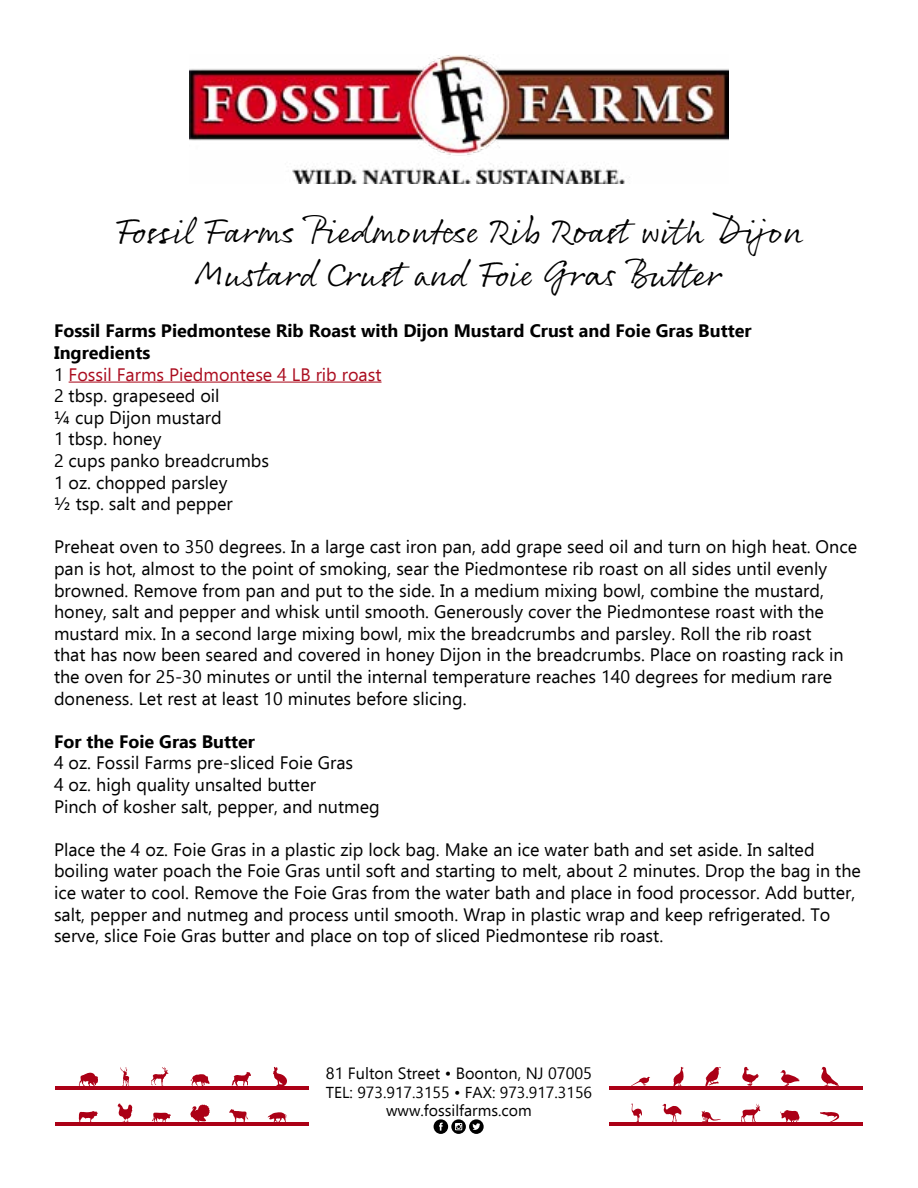
<style>
.page{position:relative;width:918px;height:1188px;background:#fff}
.page>*{position:absolute;margin:0;border:0;box-sizing:border-box;transform-origin:0 0}
.t1{font:36px/43.2px "Rollerscript Smooth";color:#000;text-align:center}
.t2{font:18px/21.6px "Ebrima";color:#000}
.t3{font:700 18px "Ebrima";color:#000}
.t4{font:16.35px "Ebrima";color:#000}
.t5{font:15.9px "Ebrima";color:#000}
.s1{font-weight:700}
.s2{color:#ab0d1f}
</style>
<div class="page">
<img style="left:189px;top:55px;width:540px;height:129px">
<hr style="left:609px;top:1086px;width:254px;height:3px;background:#ab0016">
<svg style="left:631px;top:1077px;width:19px;height:9px"></svg>
<svg style="left:821px;top:1067px;width:18px;height:19px"></svg>
<svg style="left:742px;top:1067px;width:17px;height:19px"></svg>
<svg style="left:705px;top:1067px;width:16px;height:19px"></svg>
<svg style="left:673px;top:1067px;width:11px;height:19px"></svg>
<svg style="left:780px;top:1070px;width:20px;height:16px"></svg>
<hr style="left:609px;top:1123px;width:254px;height:3px;background:#ab0016">
<svg style="left:741px;top:1104px;width:19px;height:19px"></svg>
<svg style="left:701px;top:1110px;width:20px;height:13px"></svg>
<svg style="left:780px;top:1110px;width:20px;height:13px"></svg>
<svg style="left:820px;top:1112px;width:19px;height:11px"></svg>
<svg style="left:631px;top:1104px;width:11px;height:19px"></svg>
<svg style="left:662px;top:1104px;width:20px;height:19px"></svg>
<hr style="left:55px;top:1123px;width:254px;height:3px;background:#ab0016">
<svg style="left:190px;top:1104px;width:20px;height:19px"></svg>
<svg style="left:118px;top:1103px;width:14px;height:20px"></svg>
<svg style="left:268px;top:1112px;width:19px;height:11px"></svg>
<svg style="left:229px;top:1109px;width:19px;height:14px"></svg>
<svg style="left:79px;top:1111px;width:19px;height:12px"></svg>
<svg style="left:152px;top:1113px;width:19px;height:10px"></svg>
<hr style="left:55px;top:1086px;width:254px;height:3px;background:#ab0016">
<svg style="left:151px;top:1067px;width:17px;height:19px"></svg>
<svg style="left:79px;top:1073px;width:19px;height:13px"></svg>
<svg style="left:120px;top:1067px;width:9px;height:19px"></svg>
<svg style="left:273px;top:1067px;width:14px;height:19px"></svg>
<svg style="left:232px;top:1072px;width:19px;height:14px"></svg>
<svg style="left:191px;top:1074px;width:19px;height:12px"></svg>
<svg style="left:434px;top:1119px;width:50px;height:15px"></svg>
<hr style="left:69px;top:382px;width:313px;height:1px;background:#ab0d1f">
<h1 class="t1" style="left:115px;top:208px;width:690px">Fossil Farms Piedmontese Rib Roast with Dijon<br>Mustard Crust and Foie Gras Butter</h1>
<p class="t2" style="left:54px;top:320px;width:699px"><span class="s1">Fossil Farms Piedmontese Rib Roast with Dijon Mustard Crust and Foie Gras Butter<br>Ingredients<br></span>1 <span class="s2">Fossil Farms Piedmontese 4 LB rib roast<br></span>2 tbsp. grapeseed oil<br>¼ cup Dijon mustard<br>1 tbsp. honey<br>2 cups panko breadcrumbs<br>1 oz. chopped parsley<br>½ tsp. salt and pepper</p>
<p class="t2" style="left:54px;top:536px;width:805px">Preheat oven to 350 degrees. In a large cast iron pan, add grape seed oil and turn on high heat. Once pan is hot, almost to the point of smoking, sear the Piedmontese rib roast on all sides until evenly browned. Remove from pan and put to the side. In a medium mixing bowl, combine the mustard, honey, salt and pepper and whisk until smooth. Generously cover the Piedmontese roast with the mustard mix. In a second large mixing bowl, mix the breadcrumbs and parsley. Roll the rib roast<br>that has now been seared and covered in honey Dijon in the breadcrumbs. Place on roasting rack in the oven for 25-30 minutes or until the internal temperature reaches 140 degrees for medium rare doneness. Let rest at least 10 minutes before slicing.</p>
<p class="t3" style="left:54px;top:728px;width:203px">For the Foie Gras Butter</p>
<p class="t2" style="left:54px;top:752px;width:327px">4 oz. Fossil Farms pre-sliced Foie Gras<br>4 oz. high quality unsalted butter<br>Pinch of kosher salt, pepper, and nutmeg</p>
<p class="t2" style="left:54px;top:838px;width:808px">Place the 4 oz. Foie Gras in a plastic zip lock bag. Make an ice water bath and set aside. In salted boiling water poach the Foie Gras until soft and starting to melt, about 2 minutes. Drop the bag in the ice water to cool. Remove the Foie Gras from the water bath and place in food processor. Add butter, salt, pepper and nutmeg and process until smooth. Wrap in plastic wrap and keep refrigerated. To serve, slice Foie Gras butter and place on top of sliced Piedmontese rib roast.</p>
<p class="t4" style="left:326px;top:1062px;width:268px">81 Fulton Street • Boonton, NJ 07005</p>
<p class="t5" style="left:326px;top:1081px;width:268px">TEL: 973.917.3155 • FAX: 973.917.3156</p>
<p class="t5" style="left:386px;top:1099px;width:147px">www.fossilfarms.com</p>
</div>
